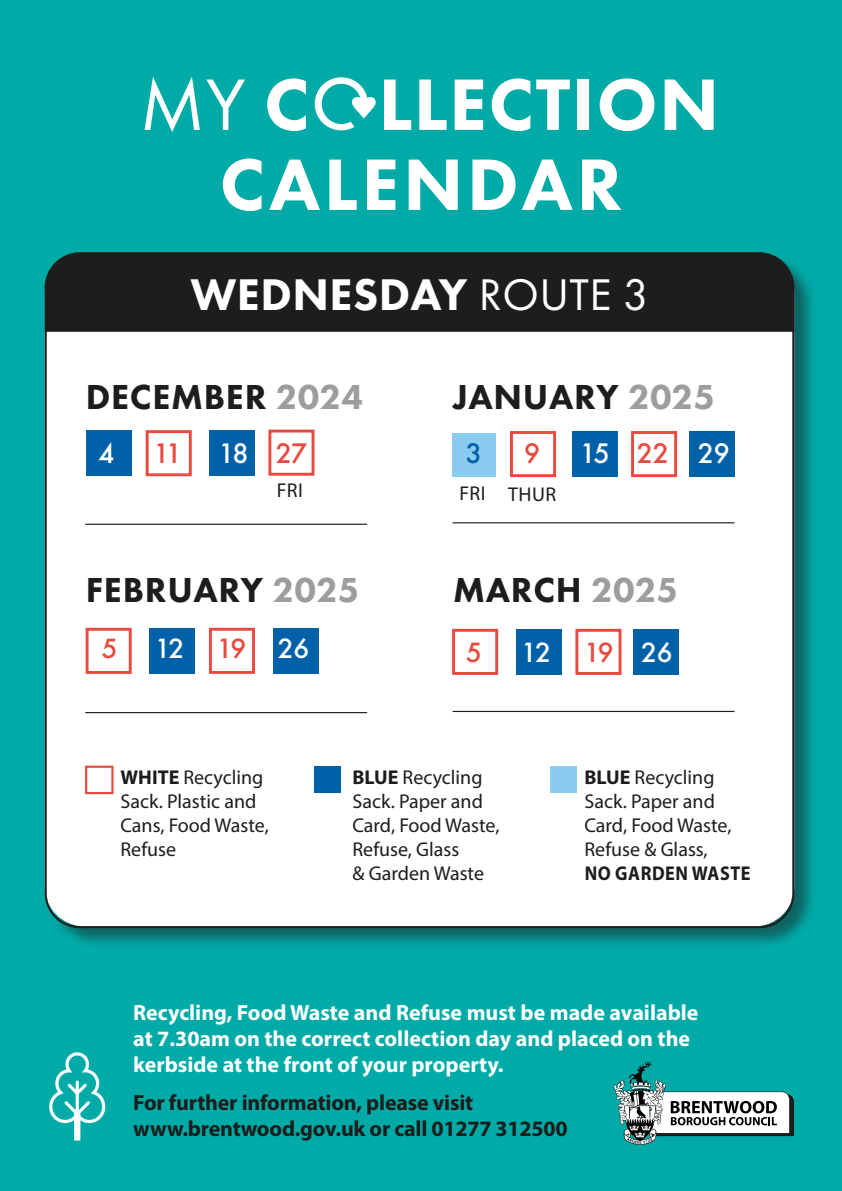
<style>
.page{position:relative;width:842px;height:1191px;background:#00aaa7}
.page>*{position:absolute;margin:0;border:0;box-sizing:border-box;transform-origin:0 0}
.t1{font:800 75.4px/80px "Futura PT";letter-spacing:.03em;color:#fff;text-align:center}
.t2{font:800 46px "Futura PT";letter-spacing:.01em;color:#fff}
.t3{font:800 36px "Futura PT";letter-spacing:.02em;color:#1d1d1b}
.t4{font:500 26px "Futura";letter-spacing:-.015em;color:#fff}
.t5{font:500 26px "Futura";color:#e9493f}
.t6{font:500 26px "Futura";color:#0061a8}
.t7{font:500 25.6px "Futura";letter-spacing:-.04em;color:#e9493f}
.t8{font:500 25.6px "Futura";color:#fff}
.t9{font:700 22px/26px "Myriad Pro";color:#fff}
.t10{font:700 22px/26px "Myriad Pro";letter-spacing:-.01em;color:#1d1d1b}
.t11{font:20px/24px "Myriad Pro";color:#1d1d1b}
.s1{font-weight:400}
.s2{color:#9d9d9d}
.s3{color:#e9493f}
.s4{color:#fff}
.s5{font-weight:700}
</style>
<div class="page">
<div style="left:45px;top:253px;width:771px;height:695px;background:#1d1d1b;opacity:.5"></div>
<div style="left:45px;top:252px;width:749px;height:674px;background:#fff;border-radius:40px"></div>
<div style="left:45px;top:253px;width:749px;height:79px;background:#1d1d1b"></div>
<svg style="left:614px;top:1061px;width:180px;height:83px"></svg>
<svg style="left:315px;top:77px;width:61px;height:53px"></svg>
<img style="left:49px;top:1052px;width:57px;height:89px">
<hr style="left:85px;top:523px;width:282px;height:2px;background:#1d1d1b">
<hr style="left:85px;top:712px;width:282px;height:1px;background:#1d1d1b">
<hr style="left:453px;top:711px;width:281px;height:1px;background:#1d1d1b">
<div style="left:315px;top:766px;width:26px;height:26px;background:#0061a8"></div>
<hr style="left:453px;top:522px;width:281px;height:1px;background:#1d1d1b">
<div style="left:550px;top:766px;width:26px;height:26px;background:#8accf0"></div>
<div style="left:85px;top:765px;width:29px;height:29px;border:2px solid #e9493f"></div>
<div style="left:572px;top:431px;width:46px;height:46px;background:#0061a8"></div>
<div style="left:510px;top:431px;width:46px;height:46px;border:3px solid #e9493f"></div>
<div style="left:631px;top:431px;width:46px;height:46px;border:3px solid #e9493f"></div>
<div style="left:86px;top:430px;width:46px;height:46px;background:#0061a8"></div>
<div style="left:209px;top:430px;width:46px;height:46px;background:#0061a8"></div>
<div style="left:146px;top:430px;width:46px;height:46px;border:3px solid #e9493f"></div>
<div style="left:268px;top:429px;width:46px;height:46px;border:3px solid #e9493f"></div>
<div style="left:453px;top:433px;width:43px;height:43px;background:#8accf0"></div>
<div style="left:273px;top:628px;width:45px;height:46px;background:#0061a8"></div>
<div style="left:149px;top:628px;width:46px;height:46px;background:#0061a8"></div>
<div style="left:86px;top:628px;width:46px;height:46px;border:3px solid #e9493f"></div>
<div style="left:209px;top:628px;width:46px;height:46px;border:3px solid #e9493f"></div>
<div style="left:516px;top:629px;width:45px;height:46px;background:#0061a8"></div>
<div style="left:452px;top:629px;width:46px;height:46px;border:3px solid #e9493f"></div>
<div style="left:575px;top:629px;width:46px;height:46px;border:3px solid #e9493f"></div>
<div style="left:633px;top:629px;width:46px;height:46px;background:#0061a8"></div>
<div style="left:689px;top:431px;width:45px;height:46px;background:#0061a8"></div>
<p class="t1" style="left:140px;top:63px;width:581px"><span class="s1">MY</span> C LLECTION<br>CALENDAR</p>
<p class="t2" style="left:190px;top:266px;width:460px">WEDNESDAY <span class="s1">ROUTE 3</span></p>
<p class="t3" style="left:86px;top:375px;width:279px">DECEMBER <span class="s2">2024</span></p>
<p class="t4" style="left:99px;top:436px;width:18px">4</p>
<p class="t5" style="left:153px;top:436px;width:30px">11</p>
<p class="t4" style="left:219px;top:436px;width:151px">18 <span class="s3">27</span> 24</p>
<p class="t11" style="left:277px;top:478px;width:28px">FRI</p>
<p class="t3" style="left:86px;top:567px;width:275px">FEBRUARY <span class="s2">2025</span></p>
<p class="t7" style="left:102px;top:631px;width:17px">5</p>
<p class="t8" style="left:155px;top:631px;width:31px">12</p>
<p class="t7" style="left:217px;top:631px;width:94px">19 <span class="s4">26</span></p>
<p class="t3" style="left:453px;top:375px;width:263px">JANUARY <span class="s2">2025</span></p>
<p class="t6" style="left:466px;top:436px;width:18px">3</p>
<p class="t5" style="left:524px;top:436px;width:18px">9</p>
<p class="t4" style="left:580px;top:436px;width:151px">15 <span class="s3">22</span> 29</p>
<p class="t11" style="left:459px;top:480px;width:28px">FRI</p>
<p class="t11" style="left:508px;top:482px;width:49px">THUR</p>
<p class="t3" style="left:453px;top:567px;width:227px">MARCH <span class="s2">2025</span></p>
<p class="t7" style="left:466px;top:635px;width:17px">5</p>
<p class="t8" style="left:521px;top:635px;width:31px">12</p>
<p class="t7" style="left:584px;top:635px;width:90px">19 <span class="s4">26</span></p>
<p class="t11" style="left:120px;top:764px;width:150px"><span class="s5">WHITE</span> Recycling<br>Sack. Plastic and<br>Cans, Food Waste,<br>Refuse</p>
<p class="t11" style="left:352px;top:764px;width:149px"><span class="s5">BLUE</span> Recycling<br>Sack. Paper and<br>Card, Food Waste,<br>Refuse, Glass<br>&amp; Garden Waste</p>
<p class="t11" style="left:584px;top:764px;width:168px"><span class="s5">BLUE</span> Recycling<br>Sack. Paper and<br>Card, Food Waste,<br>Refuse &amp; Glass,<br><span class="s5">NO GARDEN WASTE</span></p>
<p class="t9" style="left:133px;top:999px;width:567px">Recycling, Food Waste and Refuse must be made available at 7.30am on the correct collection day and placed on the kerbside at the front of your property.</p>
<p class="t10" style="left:133px;top:1088px;width:436px">For further information, please visit www.brentwood.gov.uk or call 01277 312500</p>
</div>
